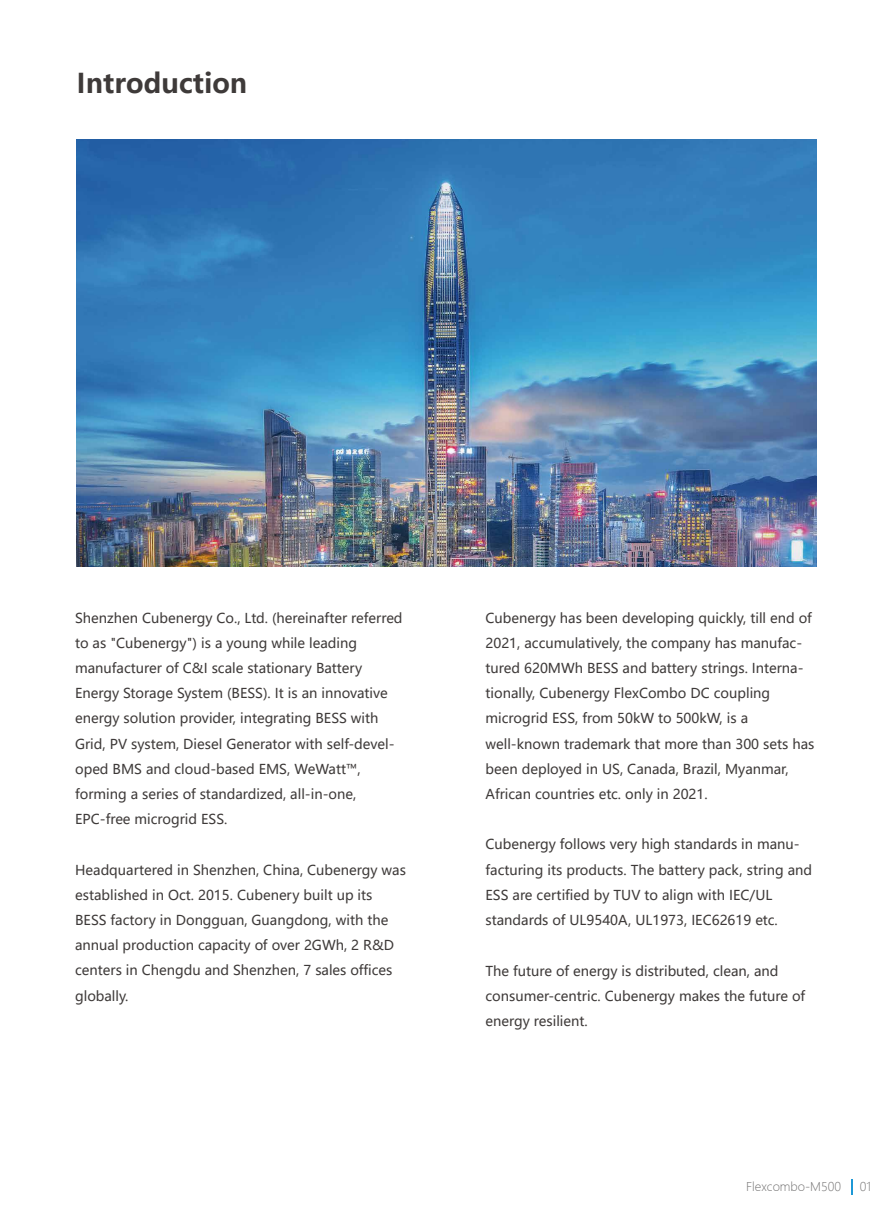
<style>
.page{position:relative;width:893px;height:1212px;background:#fff}
.page>*{position:absolute;margin:0;border:0;box-sizing:border-box;transform-origin:0 0}
.t1{font:700 27px "Microsoft Ya Hei";color:#3e3a39}
.t2{font:13.5px/25.2px "Microsoft Ya Hei";color:#3e3a39}
.t3{font:300 12px "Microsoft Ya Hei";color:#727171}
</style>
<div class="page">
<img style="left:76px;top:140px;width:740px;height:426px">
<svg style="left:852px;top:1179px;width:1px;height:15px"></svg>
<h1 class="t1" style="left:77px;top:64px;width:172px">Introduction</h1>
<p class="t2" style="left:75px;top:605px;width:329px">Shenzhen Cubenergy Co., Ltd. (hereinafter referred to as "Cubenergy") is a young while leading manufacturer of C&amp;I scale stationary Battery Energy Storage System (BESS). It is an innovative energy solution provider, integrating BESS with Grid, PV system, Diesel Generator with self-devel&shy;oped BMS and cloud-based EMS, WeWatt™, forming a series of standardized, all-in-one, EPC-free microgrid ESS.</p>
<p class="t2" style="left:75px;top:857px;width:332px">Headquartered in Shenzhen, China, Cubenergy was established in Oct. 2015. Cubenery built up its BESS factory in Dongguan, Guangdong, with the annual production capacity of over 2GWh, 2 R&amp;D centers in Chengdu and Shenzhen, 7 sales offices globally.</p>
<p class="t2" style="left:486px;top:605px;width:330px">Cubenergy has been developing quickly, till end of 2021, accumulatively, the company has manufac&shy;tured 620MWh BESS and battery strings. Interna&shy;tionally, Cubenergy FlexCombo DC coupling microgrid ESS, from 50kW to 500kW, is a well-known trademark that more than 300 sets has been deployed in US, Canada, Brazil, Myanmar, African countries etc. only in 2021.</p>
<p class="t2" style="left:486px;top:831px;width:328px">Cubenergy follows very high standards in manu&shy;facturing its products. The battery pack, string and ESS are certified by TUV to align with IEC/UL standards of UL9540A, UL1973, IEC62619 etc.</p>
<p class="t2" style="left:486px;top:957px;width:321px">The future of energy is distributed, clean, and consumer-centric. Cubenergy makes the future of energy resilient.</p>
<p class="t3" style="left:746px;top:1179px;width:96px">Flexcombo-M500</p>
<p class="t3" style="left:860px;top:1179px;width:13px">01</p>
</div>
